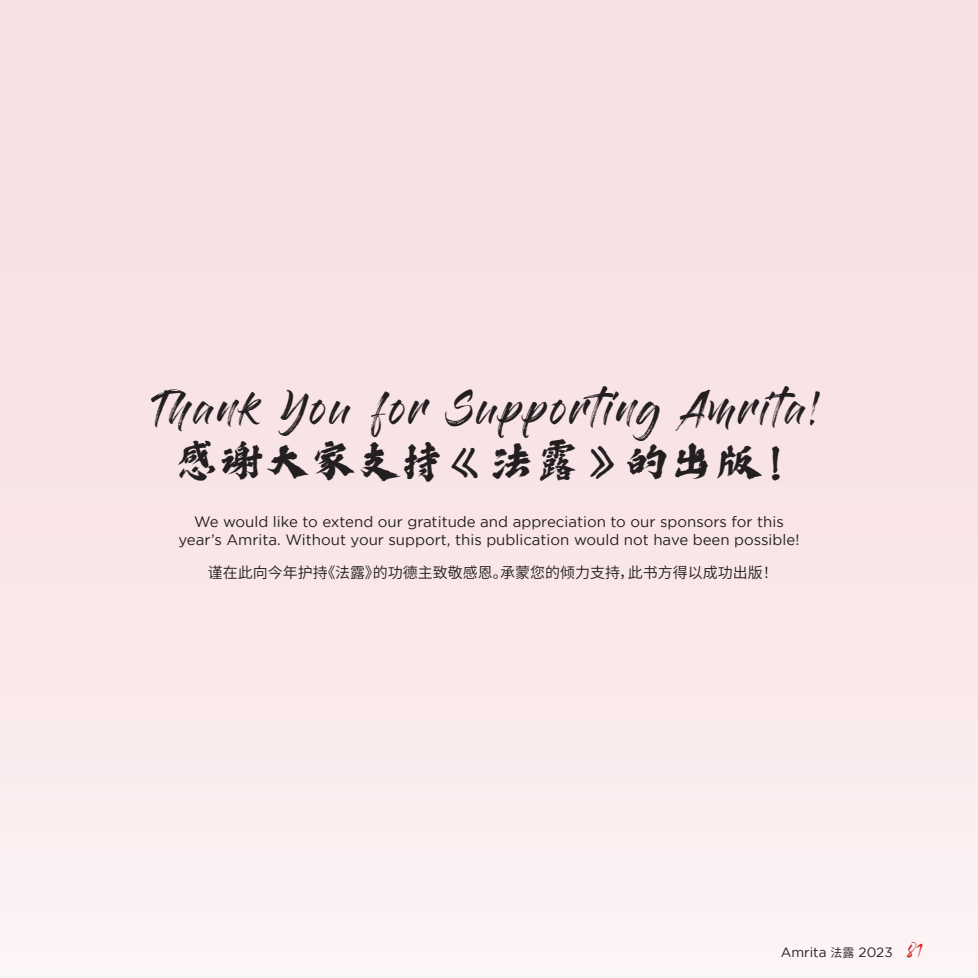
<style>
.page{position:relative;width:978px;height:978px;background:#f8e1e4}
.page>*{position:absolute;margin:0;border:0;box-sizing:border-box;transform-origin:0 0}
.t1{font:45px "REEJI CHAO Xiao Shi GB Regular";color:#231f20}
.t2{font:33px "Gloss And Bloom";letter-spacing:.1em;color:#231f20}
.t3{font:15px/18px "Gotham";color:#231f20;text-align:center}
.t4{font:15px "Source Han Sans CN";color:#231f20}
.t5{font:13.5px "Gotham";color:#231f20}
.s1{font-family:"Source Han Sans CN";font-size:12px}
.s2{font-family:"Gloss And Bloom";color:#d1232a}
</style>
<div class="page">
<h2 class="t2" style="left:156px;top:394px;width:667px">Thank You for Supporting Amrita!</h2>
<h1 class="t1" style="left:174px;top:435px;width:632px">感谢大家支持《法露》的出版！</h1>
<p class="t3" style="left:179px;top:513px;width:622px">We would like to extend our gratitude and appreciation to our sponsors for this year’s Amrita. Without your support, this publication would not have been possible!</p>
<p class="t4" style="left:208px;top:564px;width:572px">谨在此向今年护持《法露》的功德主致敬感恩。承蒙您的倾力支持，此书方得以成功出版！</p>
<p class="t5" style="left:781px;top:944px;width:145px">Amrita <span class="s1">法露</span> 2023 <span class="s2">81</span></p>
</div>
